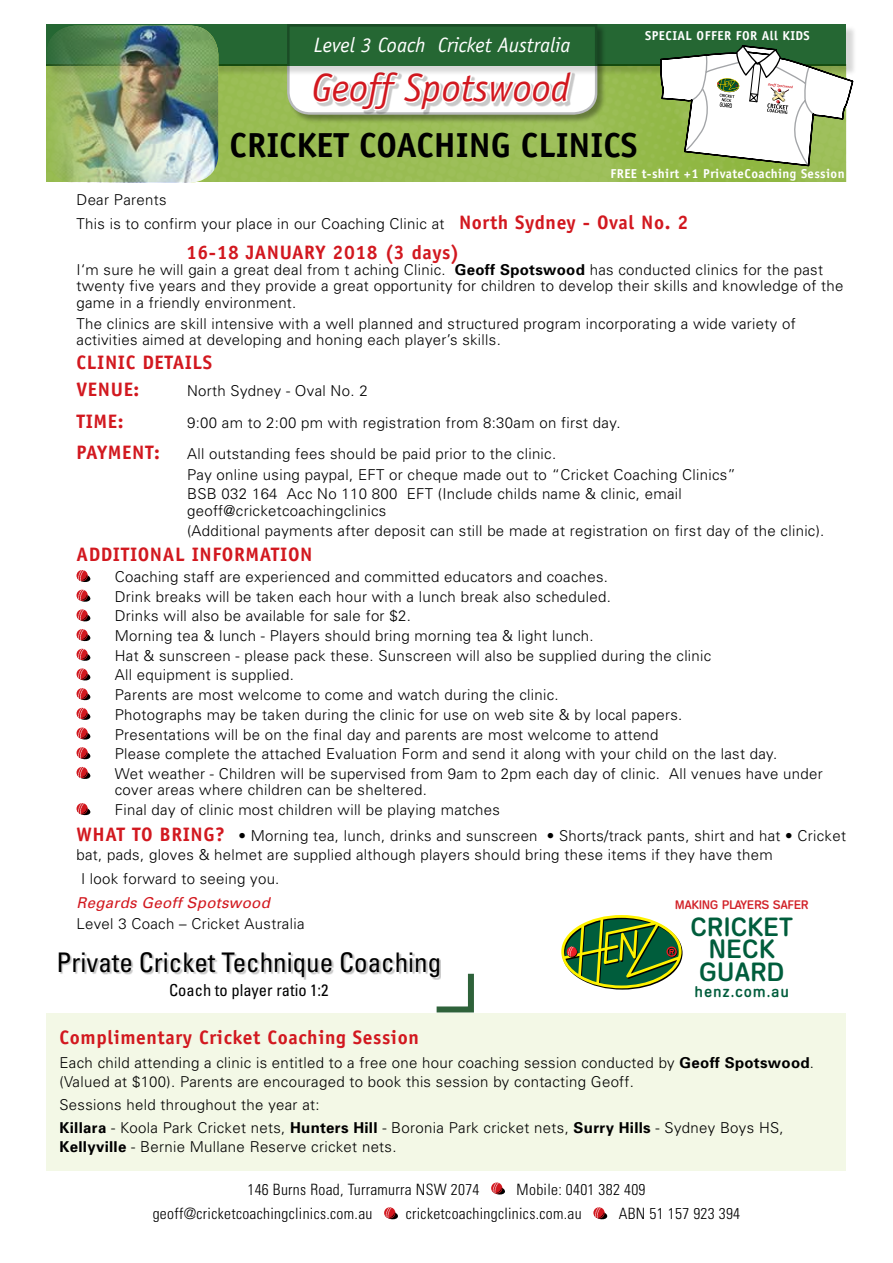
<style>
.page{position:relative;width:893px;height:1263px;background:#fff}
.page>*{position:absolute;margin:0;border:0;box-sizing:border-box;transform-origin:0 0}
.t1{font:italic 39.6px "Officina Sans";color:#d2181f}
.t2{font:700 34.8px "Officina Sans";color:#000}
.t3{font:condensed 27px "Univers";color:#000}
.t4{font:500 25.65px/22.4px "Mercedes";letter-spacing:.04em;color:#005d3c;text-align:center}
.t5{font:italic 20.85px "Officina Sans";color:#fff}
.t6{font:700 19.5px/27px "Officina Sans";letter-spacing:.03em;color:#d2181f}
.t7{font:condensed 16.5px "Univers";color:#000}
.t8{font:300 condensed 15.6px "Univers";letter-spacing:.02em;color:#000}
.t9{font:300 15px/19.6px "Univers";letter-spacing:.02em;color:#000}
.t10{font:italic 15px "Univers";letter-spacing:.02em;color:#d2181f}
.t11{font:500 15px "Mercedes";letter-spacing:.1em;color:#005d3c}
.t12{font:700 12.9px "Officina Sans";letter-spacing:.03em;color:#fff}
.t13{font:500 12px "Mercedes";letter-spacing:.02em;color:#d2232a}
.s1{font-family:"Officina Sans";font-weight:700;font-size:19.5px;color:#d2181f}
.s2{font-weight:700}
</style>
<div class="page">
<svg style="left:492px;top:1182px;width:13px;height:13px"></svg>
<svg style="left:385px;top:1207px;width:13px;height:13px"></svg>
<svg style="left:594px;top:1207px;width:14px;height:13px"></svg>
<img style="left:218px;top:76px;width:628px;height:106px">
<svg style="left:286px;top:76px;width:313px;height:50px"></svg>
<div style="left:48px;top:25px;width:809px;height:51px;background:#000;opacity:.16"></div>
<div style="left:47px;top:24px;width:799px;height:42px;background:#256733"></div>
<img style="left:47px;top:26px;width:171px;height:157px">
<div style="left:47px;top:1014px;width:799px;height:157px;background:#f3f8e6"></div>
<div style="left:59px;top:952px;width:382px;height:28px;background:#000;opacity:.22"></div>
<svg style="left:431px;top:968px;width:46px;height:46px"></svg>
<svg style="left:561px;top:915px;width:121px;height:74px"></svg>
<svg style="left:659px;top:44px;width:195px;height:123px"></svg>
<svg style="left:77px;top:570px;width:14px;height:12px"></svg>
<svg style="left:77px;top:590px;width:14px;height:12px"></svg>
<svg style="left:77px;top:609px;width:14px;height:13px"></svg>
<svg style="left:77px;top:629px;width:14px;height:13px"></svg>
<svg style="left:77px;top:649px;width:14px;height:12px"></svg>
<svg style="left:77px;top:668px;width:14px;height:13px"></svg>
<svg style="left:77px;top:688px;width:14px;height:13px"></svg>
<svg style="left:77px;top:708px;width:14px;height:12px"></svg>
<svg style="left:77px;top:727px;width:14px;height:13px"></svg>
<svg style="left:77px;top:747px;width:14px;height:13px"></svg>
<svg style="left:77px;top:767px;width:14px;height:12px"></svg>
<svg style="left:77px;top:803px;width:14px;height:13px"></svg>
<h3 class="t5" style="left:314px;top:33px;width:258px">Level 3 Coach Cricket Australia</h3>
<h1 class="t1" style="left:312px;top:65px;width:259px">Geoff Spotswood</h1>
<h2 class="t2" style="left:230px;top:124px;width:409px">CRICKET COACHING CLINICS</h2>
<p class="t12" style="left:645px;top:28px;width:166px">SPECIAL OFFER FOR All KIDS</p>
<p class="t12" style="left:610px;top:166px;width:236px">FREE t-shirt +1 PrivateCoaching Session</p>
<p class="t9" style="left:77px;top:187px;width:613px;line-height:24.2px">Dear Parents<br>This is to confirm your place in our Coaching Clinic at <span class="s1">North Sydney - Oval No. 2</span></p>
<h3 class="t6" style="left:186px;top:238px;width:275px">16-18 JANUARY 2018 (3 days)</h3>
<p class="t9" style="left:77px;top:261px;width:768px;line-height:16.5px">I‘m sure he will gain a great deal from t aching Clinic. <span class="s2">Geoff Spotswood</span> has conducted clinics for the past twenty five years and they provide a great opportunity for children to develop their skills and knowledge of the game in a friendly environment.</p>
<p class="t9" style="left:77px;top:315px;width:721px;line-height:16.5px">The clinics are skill intensive with a well planned and structured program incorporating a wide variety of activities aimed at developing and honing each player’s skills.</p>
<h3 class="t6" style="left:77px;top:349px;width:137px">CLINIC DETAILS<br>VENUE:</h3>
<p class="t9" style="left:187px;top:381px;width:182px">North Sydney - Oval No. 2</p>
<h3 class="t6" style="left:77px;top:407px;width:49px">TIME:</h3>
<p class="t9" style="left:187px;top:413px;width:435px">9:00 am to 2:00 pm with registration from 8:30am on first day.</p>
<h3 class="t6" style="left:77px;top:439px;width:85px">PAYMENT:</h3>
<p class="t9" style="left:187px;top:443px;width:550px;line-height:20.2px">All outstanding fees should be paid prior to the clinic.<br>Pay online using paypal, EFT or cheque made out to “Cricket Coaching Clinics”<br>BSB 032 164 Acc No 110 800 EFT (Include childs name &amp; clinic, email</p>
<p class="t9" style="left:187px;top:501px;width:639px">geoff@cricketcoachingclinics<br>(Additional payments after deposit can still be made at registration on first day of the clinic).</p>
<h3 class="t6" style="left:77px;top:541px;width:237px">ADDITIONAL INFORMATION</h3>
<p class="t9" style="left:115px;top:567px;width:709px">Coaching staff are experienced and committed educators and coaches.<br>Drink breaks will be taken each hour with a lunch break also scheduled.<br>Drinks will also be available for sale for $2.<br>Morning tea &amp; lunch - Players should bring morning tea &amp; light lunch.<br>Hat &amp; sunscreen - please pack these. Sunscreen will also be supplied during the clinic<br>All equipment is supplied.<br>Parents are most welcome to come and watch during the clinic.<br>Photographs may be taken during the clinic for use on web site &amp; by local papers.<br>Presentations will be on the final day and parents are most welcome to attend<br>Please complete the attached Evaluation Form and send it along with your child on the last day.<br>Wet weather - Children will be supervised from 9am to 2pm each day of clinic. All venues have under</p>
<p class="t9" style="left:115px;top:780px;width:387px">cover areas where children can be sheltered.<br>Final day of clinic most children will be playing matches</p>
<p class="t9" style="left:77px;top:826px;width:771px"><span class="s1">WHAT TO BRING?</span> • Morning tea, lunch, drinks and sunscreen • Shorts/track pants, shirt and hat • Cricket bat, pads, gloves &amp; helmet are supplied although players should bring these items if they have them</p>
<p class="t9" style="left:81px;top:869px;width:200px">I look forward to seeing you.</p>
<p class="t10" style="left:77px;top:894px;width:195px">Regards Geoff Spotswood</p>
<p class="t9" style="left:77px;top:913px;width:229px">Level 3 Coach – Cricket Australia</p>
<p class="t13" style="left:675px;top:897px;width:135px">MAKING PLAYERS SAFER</p>
<h3 class="t4" style="left:691px;top:915px;width:104px">CRICKET<br>NECK<br>GUARD</h3>
<h3 class="t3" style="left:56px;top:945px;width:386px">Private Cricket Technique Coaching</h3>
<p class="t7" style="left:169px;top:980px;width:161px">Coach to player ratio 1:2</p>
<p class="t11" style="left:695px;top:983px;width:95px">henz.com.au</p>
<h3 class="t6" style="left:60px;top:1023px;width:361px">Complimentary Cricket Coaching Session</h3>
<p class="t9" style="left:60px;top:1053px;width:756px">Each child attending a clinic is entitled to a free one hour coaching session conducted by <span class="s2">Geoff Spotswood</span>. (Valued at $100). Parents are encouraged to book this session by contacting Geoff.</p>
<p class="t9" style="left:60px;top:1093px;width:726px;line-height:22.6px">Sessions held throughout the year at:<br><span class="s2">Killara</span> - Koola Park Cricket nets, <span class="s2">Hunters Hill</span> - Boronia Park cricket nets, <span class="s2">Surry Hills</span> - Sydney Boys HS,</p>
<p class="t9" style="left:60px;top:1137px;width:339px"><span class="s2">Kellyville</span> - Bernie Mullane Reserve cricket nets.</p>
<p class="t8" style="left:247px;top:1180px;width:234px">146 Burns Road, Turramurra NSW 2074</p>
<p class="t8" style="left:517px;top:1180px;width:130px">Mobile: 0401 382 409</p>
<p class="t8" style="left:153px;top:1204px;width:221px">geoff@cricketcoachingclinics.com.au</p>
<p class="t8" style="left:406px;top:1204px;width:177px">cricketcoachingclinics.com.au</p>
<p class="t8" style="left:619px;top:1204px;width:123px">ABN 51 157 923 394</p>
</div>
